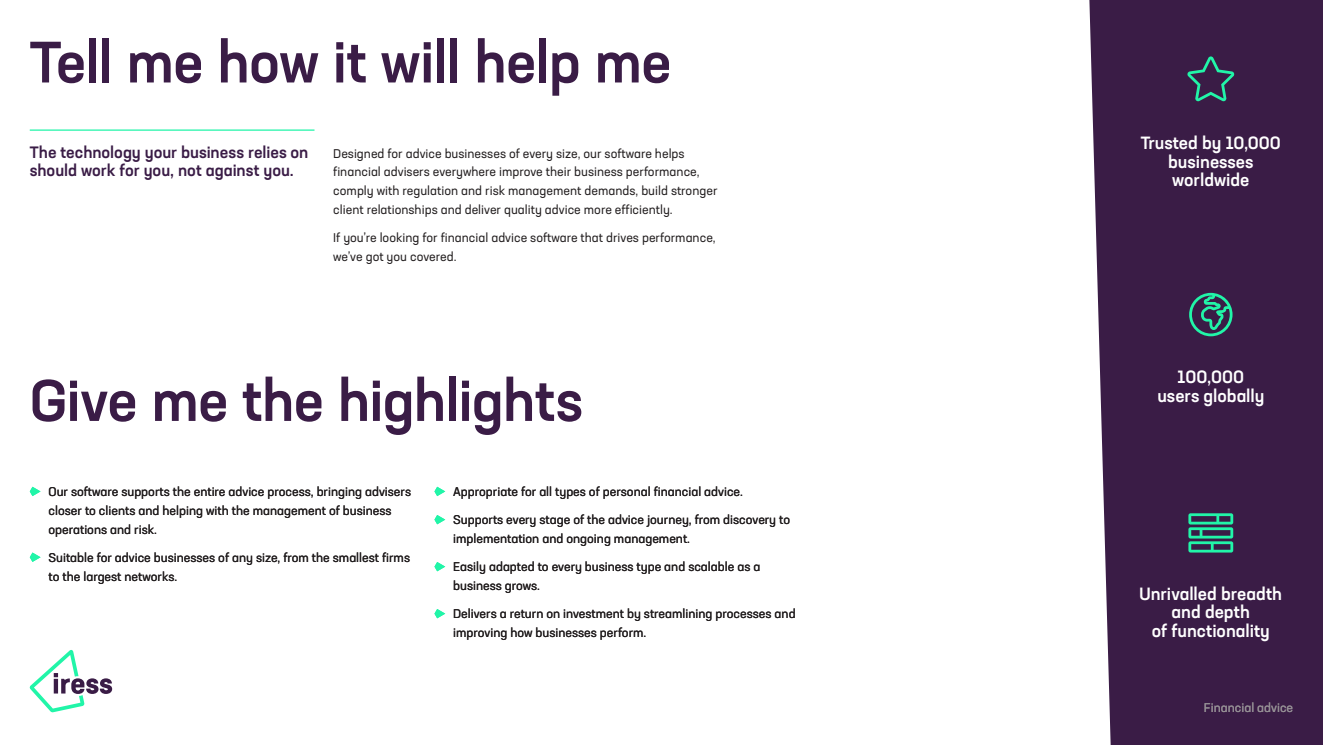
<style>
.page{position:relative;width:1323px;height:745px;background:#fff}
.page>*{position:absolute;margin:0;border:0;box-sizing:border-box;transform-origin:0 0}
.t1{font:500 57.5px "Neusa Next Std";letter-spacing:-.015em;color:#3a1c46}
.t2{font:500 17.5px/18.8px "Neusa Next Std";color:#fff;text-align:center}
._1a_-_Intro_-_1-col{font:500 16.25px/18.8px "Neusa Next Std";color:#3a1c46}
._5_-_Fancy_Bullet_li{font:12.5px/18.8px "Neusa Next Std";color:#231f20}
._2_-_Body{font:12.5px/18.8px "Neusa Next Std";color:#231f20}
.t3{font:12.5px "Neusa Next Std";color:#948e94}
</style>
<div class="page">
<div style="left:1089px;top:0;width:234px;height:744px;background:#3a1c46"></div>
<svg style="left:1186px;top:56px;width:49px;height:46px;background:#354458"></svg>
<svg style="left:1189px;top:293px;width:43px;height:43px;background:#316768"></svg>
<svg style="left:1188px;top:513px;width:45px;height:39px;background:#2d8575"></svg>
<svg style="left:30px;top:650px;width:82px;height:61px"></svg>
<svg style="left:30px;top:486px;width:11px;height:10px"></svg>
<svg style="left:30px;top:552px;width:11px;height:9px"></svg>
<svg style="left:434px;top:486px;width:11px;height:10px"></svg>
<svg style="left:434px;top:515px;width:11px;height:9px"></svg>
<svg style="left:434px;top:562px;width:11px;height:9px"></svg>
<svg style="left:434px;top:609px;width:11px;height:9px"></svg>
<hr style="left:30px;top:129px;width:284px;height:2px;background:#21f5a8">
<div style="left:1111px;top:120px;width:186px;height:84px;background:#3a1c46;border-radius:19px"></div>
<p class="t1" style="left:30px;top:25px;width:643px">Tell me how it will help me</p>
<p class="_1a_-_Intro_-_1-col" style="left:30px;top:142px;width:280px">The technology your business relies on should work for you, not against you.</p>
<p class="_2_-_Body" style="left:333px;top:144px;width:386px">Designed for advice businesses of every size, our software helps financial advisers everywhere improve their business performance, comply with regulation and risk management demands, build stronger client relationships and deliver quality advice more efficiently.</p>
<p class="_2_-_Body" style="left:333px;top:228px;width:384px">If you’re looking for financial advice software that drives performance, we’ve got you covered.</p>
<p class="t1" style="left:30px;top:363px;width:555px">Give me the highlights</p>
<p class="_5_-_Fancy_Bullet_li" style="left:49px;top:482px;width:364px">Our software supports the entire advice process, bringing advisers closer to clients and helping with the management of business operations and risk.</p>
<p class="_5_-_Fancy_Bullet_li" style="left:49px;top:547px;width:363px">Suitable for advice businesses of any size, from the smallest firms to the largest networks.</p>
<p class="_5_-_Fancy_Bullet_li" style="left:453px;top:482px;width:291px">Appropriate for all types of personal financial advice.</p>
<p class="_5_-_Fancy_Bullet_li" style="left:453px;top:510px;width:338px">Supports every stage of the advice journey, from discovery to implementation and ongoing management.</p>
<p class="_5_-_Fancy_Bullet_li" style="left:453px;top:557px;width:309px">Easily adapted to every business type and scalable as a business grows.</p>
<p class="_5_-_Fancy_Bullet_li" style="left:453px;top:604px;width:344px">Delivers a return on investment by streamlining processes and improving how businesses perform.</p>
<h2 class="t2" style="left:1144px;top:132px;width:134px">Trusted by 9,000</h2>
<p class="t2" style="left:1141px;top:133px;width:142px">Trusted by 10,000</p>
<p class="t2" style="left:1168px;top:152px;width:87px">businesses</p>
<p class="t2" style="left:1172px;top:170px;width:79px">worldwide</p>
<h2 class="t2" style="left:1157px;top:367px;width:108px">100,000 users globally</h2>
<h2 class="t2" style="left:1139px;top:583px;width:144px">Unrivalled breadth and depth<br>of functionality</h2>
<p class="t3" style="left:1204px;top:699px;width:91px">Financial advice</p>
</div>
